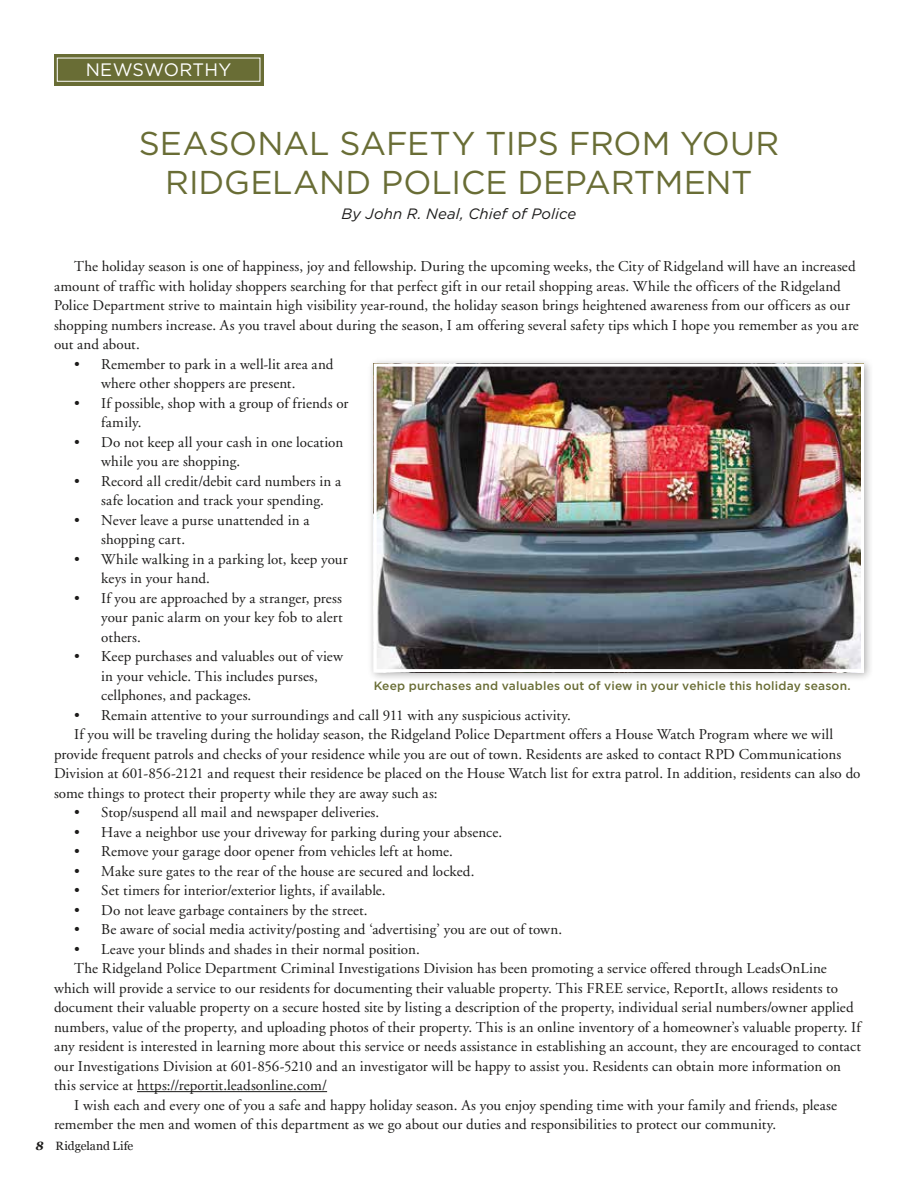
<style>
.page{position:relative;width:918px;height:1188px;background:#fff}
.page>*{position:absolute;margin:0;border:0;box-sizing:border-box;transform-origin:0 0}
.t1{font:33px/39.6px "Gotham";color:#696d35;text-align:center}
.t2{font:18px "Gotham";letter-spacing:.02em;color:#fff}
.t3{font:15px/19.5px "Adobe Garamond";letter-spacing:.005em;color:#1c1b1a}
.t4{font:italic 15px "Gotham";letter-spacing:.005em;color:#1c1b1a}
.t5{font:500 12px "Gotham";letter-spacing:.015em;color:#696d35}
.t6{font:12px "Georgia";color:#1c1b1a}
.s1{font-weight:700;font-style:italic}
</style>
<div class="page">
<div style="left:54px;top:54px;width:209px;height:31px;background:#696d35"></div>
<div style="left:57px;top:58px;width:203px;height:24px;border:1px solid #fff"></div>
<hr style="left:137px;top:1091px;width:190px;height:1px;background:#1c1b1a">
<div style="left:368px;top:358px;width:506px;height:325px;background:#1c1b1a;opacity:.35"></div>
<img style="left:378px;top:368px;width:482px;height:300px">
<div style="left:374px;top:364px;width:490px;height:308px;border:3px solid #fff"></div>
<p class="t2" style="left:86px;top:58px;width:147px">NEWSWORTHY</p>
<h1 class="t1" style="left:139px;top:122px;width:642px">SEASONAL SAFETY TIPS FROM YOUR<br>RIDGELAND POLICE DEPARTMENT</h1>
<p class="t4" style="left:342px;top:204px;width:236px">By John R. Neal, Chief of Police</p>
<p class="t3" style="left:54px;top:257px;width:806px;text-indent:20px">The holiday season is one of happiness, joy and fellowship. During the upcoming weeks, the City of Ridgeland will have an increased amount of traffic with holiday shoppers searching for that perfect gift in our retail shopping areas. While the officers of the Ridgeland Police Department strive to maintain high visibility year-round, the holiday season brings heightened awareness from our officers as our shopping numbers increase. As you travel about during the season, I am offering several safety tips which I hope you remember as you are out and about.</p>
<p class="t3" style="left:101px;top:355px;width:234px;text-indent:-27px">• Remember to park in a well-lit area and where other shoppers are present.</p>
<p class="t3" style="left:101px;top:394px;width:249px;text-indent:-27px">• If possible, shop with a group of friends or family.</p>
<p class="t3" style="left:101px;top:433px;width:244px;text-indent:-27px">• Do not keep all your cash in one location while you are shopping.</p>
<p class="t3" style="left:101px;top:472px;width:242px;text-indent:-27px">• Record all credit/debit card numbers in a safe location and track your spending.</p>
<p class="t3" style="left:101px;top:511px;width:210px;text-indent:-27px">• Never leave a purse unattended in a shopping cart.</p>
<p class="t3" style="left:101px;top:550px;width:248px;text-indent:-27px">• While walking in a parking lot, keep your keys in your hand.</p>
<p class="t3" style="left:101px;top:589px;width:243px;text-align:justify;text-indent:-27px">• If you are approached by a stranger, press your panic alarm on your key fob to alert others.</p>
<p class="t3" style="left:101px;top:647px;width:243px;text-indent:-27px">• Keep purchases and valuables out of view in your vehicle. This includes purses, cellphones, and packages.</p>
<p class="t3" style="left:74px;top:706px;width:498px">• Remain attentive to your surroundings and call 911 with any suspicious activity.</p>
<p class="t3" style="left:74px;top:725px;width:761px">If you will be traveling during the holiday season, the Ridgeland Police Department offers a House Watch Program where we will</p>
<p class="t3" style="left:54px;top:745px;width:789px">provide frequent patrols and checks of your residence while you are out of town. Residents are asked to contact RPD Communications</p>
<p class="t3" style="left:54px;top:764px;width:808px">Division at 601-856-2121 and request their residence be placed on the House Watch list for extra patrol. In addition, residents can also do</p>
<p class="t3" style="left:54px;top:784px;width:385px">some things to protect their property while they are away such as:</p>
<p class="t3" style="left:74px;top:803px;width:307px">• Stop/suspend all mail and newspaper deliveries.</p>
<p class="t3" style="left:74px;top:823px;width:429px">• Have a neighbor use your driveway for parking during your absence.</p>
<p class="t3" style="left:74px;top:842px;width:380px">• Remove your garage door opener from vehicles left at home.</p>
<p class="t3" style="left:74px;top:862px;width:402px">• Make sure gates to the rear of the house are secured and locked.</p>
<p class="t3" style="left:74px;top:881px;width:313px">• Set timers for interior/exterior lights, if available.</p>
<p class="t3" style="left:74px;top:901px;width:295px">• Do not leave garbage containers by the street.</p>
<p class="t3" style="left:74px;top:920px;width:489px">• Be aware of social media activity/posting and ‘advertising’ you are out of town.</p>
<p class="t3" style="left:74px;top:940px;width:347px">• Leave your blinds and shades in their normal position.</p>
<p class="t3" style="left:74px;top:959px;width:754px">The Ridgeland Police Department Criminal Investigations Division has been promoting a service offered through LeadsOnLine</p>
<p class="t3" style="left:54px;top:979px;width:786px">which will provide a service to our residents for documenting their valuable property. This FREE service, ReportIt, allows residents to</p>
<p class="t3" style="left:54px;top:998px;width:801px">document their valuable property on a secure hosted site by listing a description of the property, individual serial numbers/owner applied</p>
<p class="t3" style="left:54px;top:1018px;width:808px">numbers, value of the property, and uploading photos of their property. This is an online inventory of a homeowner’s valuable property. If</p>
<p class="t3" style="left:54px;top:1037px;width:809px">any resident is interested in learning more about this service or needs assistance in establishing an account, they are encouraged to contact</p>
<p class="t3" style="left:54px;top:1057px;width:789px">our Investigations Division at 601-856-5210 and an investigator will be happy to assist you. Residents can obtain more information on</p>
<p class="t3" style="left:54px;top:1076px;width:275px">this service at https://reportit.leadsonline.com/</p>
<p class="t3" style="left:74px;top:1096px;width:764px">I wish each and every one of you a safe and happy holiday season. As you enjoy spending time with your family and friends, please</p>
<p class="t3" style="left:54px;top:1115px;width:724px">remember the men and women of this department as we go about our duties and responsibilities to protect our community.</p>
<p class="t5" style="left:374px;top:678px;width:479px">Keep purchases and valuables out of view in your vehicle this holiday season.</p>
<p class="t6" style="left:36px;top:1137px;width:99px"><span class="s1">8</span> Ridgeland Life</p>
</div>
